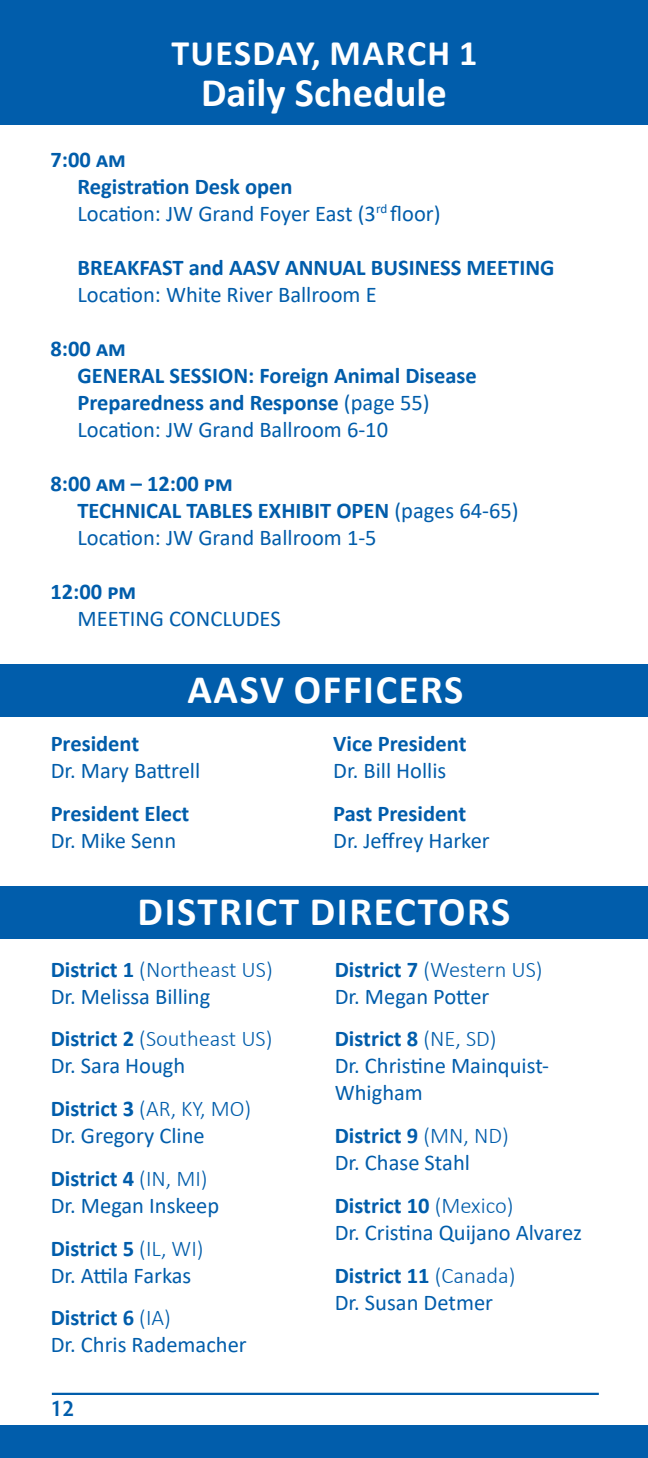
<style>
.page{position:relative;width:648px;height:1458px;background:#fff}
.page>*{position:absolute;margin:0;border:0;box-sizing:border-box;transform-origin:0 0}
.PageTitle{font:700 40.5px "Calibri";letter-spacing:.04em;color:#fff}
.PageTitle-2{font:700 40.5px "Calibri";color:#fff}
.PageTitle-3{font:700 36px "Calibri";letter-spacing:.04em;color:#fff}
.Schedule_2{font:22.5px/27px "Calibri";color:#015dab}
.Schedule_2-2{font:700 22.5px/27px "Calibri";color:#015dab}
.t1{font:300 22.5px "Calibri";color:#015dab}
.t2{font:600 22.5px "Hypatia Sans Pro";color:#015dab}
.s1{font-weight:400}
.s2{font-weight:700}
.s3{font-weight:300}
</style>
<div class="page">
<div style="left:0;top:1425px;width:648px;height:33px;background:#015dab"></div>
<div style="left:0;top:0;width:648px;height:125px;background:#015dab"></div>
<div style="left:0;top:886px;width:648px;height:53px;background:#015dab"></div>
<div style="left:0;top:664px;width:648px;height:53px;background:#015dab"></div>
<hr style="left:52px;top:1393px;width:547px;height:2px;background:#015dab">
<p class="PageTitle-3" style="left:171px;top:28px;width:307px">TUESDAY, MARCH 1</p>
<p class="PageTitle-2" style="left:201px;top:64px;width:247px">Daily Schedule</p>
<p class="Schedule_2-2" style="left:51px;top:145px;width:77px">7:00 am</p>
<p class="Schedule_2-2" style="left:78px;top:172px;width:217px">Registration Desk open</p>
<p class="Schedule_2" style="left:78px;top:199px;width:365px">Location: JW Grand Foyer East (3<sup>rd</sup> floor)</p>
<p class="Schedule_2-2" style="left:78px;top:253px;width:479px">BREAKFAST and AASV ANNUAL BUSINESS MEETING</p>
<p class="Schedule_2" style="left:78px;top:280px;width:301px">Location: White River Ballroom E</p>
<p class="Schedule_2-2" style="left:51px;top:334px;width:77px">8:00 am</p>
<p class="Schedule_2-2" style="left:78px;top:361px;width:401px">GENERAL SESSION: Foreign Animal Disease<br>Preparedness and Response <span class="s1">(page 55)</span></p>
<p class="Schedule_2" style="left:78px;top:415px;width:312px">Location: JW Grand Ballroom 6-10</p>
<p class="Schedule_2-2" style="left:51px;top:469px;width:184px">8:00 am – 12:00 pm</p>
<p class="Schedule_2-2" style="left:78px;top:496px;width:443px">TECHNICAL TABLES EXHIBIT OPEN <span class="s1">(pages 64-65)</span></p>
<p class="Schedule_2" style="left:78px;top:523px;width:301px">Location: JW Grand Ballroom 1-5</p>
<p class="Schedule_2-2" style="left:51px;top:577px;width:87px">12:00 pm</p>
<p class="Schedule_2" style="left:78px;top:604px;width:205px">MEETING CONCLUDES</p>
<p class="PageTitle" style="left:188px;top:661px;width:277px">AASV OFFICERS</p>
<p class="Schedule_2-2" style="left:51px;top:730px;width:90px">President</p>
<p class="Schedule_2" style="left:51px;top:757px;width:151px">Dr. Mary Battrell</p>
<p class="Schedule_2-2" style="left:51px;top:800px;width:140px">President Elect</p>
<p class="Schedule_2" style="left:51px;top:826px;width:127px">Dr. Mike Senn</p>
<p class="Schedule_2-2" style="left:333px;top:730px;width:135px">Vice President</p>
<p class="Schedule_2" style="left:333px;top:757px;width:115px">Dr. Bill Hollis</p>
<p class="Schedule_2-2" style="left:333px;top:800px;width:134px">Past President</p>
<p class="Schedule_2" style="left:333px;top:826px;width:158px">Dr. Jeffrey Harker</p>
<p class="PageTitle" style="left:138px;top:883px;width:374px">DISTRICT DIRECTORS</p>
<p class="t1" style="left:51px;top:955px;width:224px"><span class="s2">District 1</span> (Northeast US)</p>
<p class="Schedule_2" style="left:51px;top:982px;width:161px">Dr. Melissa Billing</p>
<p class="t1" style="left:51px;top:1025px;width:223px"><span class="s2">District 2</span> (Southeast US)</p>
<p class="Schedule_2" style="left:51px;top:1052px;width:136px">Dr. Sara Hough</p>
<p class="t1" style="left:51px;top:1095px;width:202px"><span class="s2">District 3</span> (AR, KY, MO)</p>
<p class="Schedule_2" style="left:51px;top:1122px;width:155px">Dr. Gregory Cline</p>
<p class="Schedule_2-2" style="left:51px;top:1165px;width:158px">District 4 <span class="s3">(IN, MI)</span></p>
<p class="Schedule_2" style="left:51px;top:1191px;width:170px">Dr. Megan Inskeep</p>
<p class="Schedule_2-2" style="left:51px;top:1234px;width:154px">District 5 <span class="s3">(IL, WI)</span></p>
<p class="Schedule_2" style="left:51px;top:1261px;width:142px">Dr. Attila Farkas</p>
<p class="Schedule_2-2" style="left:51px;top:1304px;width:122px">District 6 <span class="s3">(IA)</span></p>
<p class="Schedule_2" style="left:51px;top:1331px;width:198px">Dr. Chris Rademacher</p>
<p class="t2" style="left:50px;top:1393px;width:26px">12</p>
<p class="t1" style="left:335px;top:955px;width:209px"><span class="s2">District 7</span> (Western US)</p>
<p class="Schedule_2" style="left:335px;top:982px;width:156px">Dr. Megan Potter</p>
<p class="Schedule_2-2" style="left:335px;top:1025px;width:163px">District 8 <span class="s3">(NE, SD)</span></p>
<p class="Schedule_2" style="left:335px;top:1052px;width:216px">Dr. Christine Mainquist-<br>Whigham</p>
<p class="Schedule_2-2" style="left:335px;top:1122px;width:175px">District 9 <span class="s3">(MN, ND)</span></p>
<p class="Schedule_2" style="left:335px;top:1149px;width:137px">Dr. Chase Stahl</p>
<p class="Schedule_2-2" style="left:335px;top:1192px;width:180px">District 10 <span class="s3">(Mexico)</span></p>
<p class="Schedule_2" style="left:335px;top:1218px;width:249px">Dr. Cristina Quijano Alvarez</p>
<p class="Schedule_2-2" style="left:335px;top:1261px;width:182px">District 11 <span class="s3">(Canada)</span></p>
<p class="Schedule_2" style="left:335px;top:1288px;width:160px">Dr. Susan Detmer</p>
</div>
